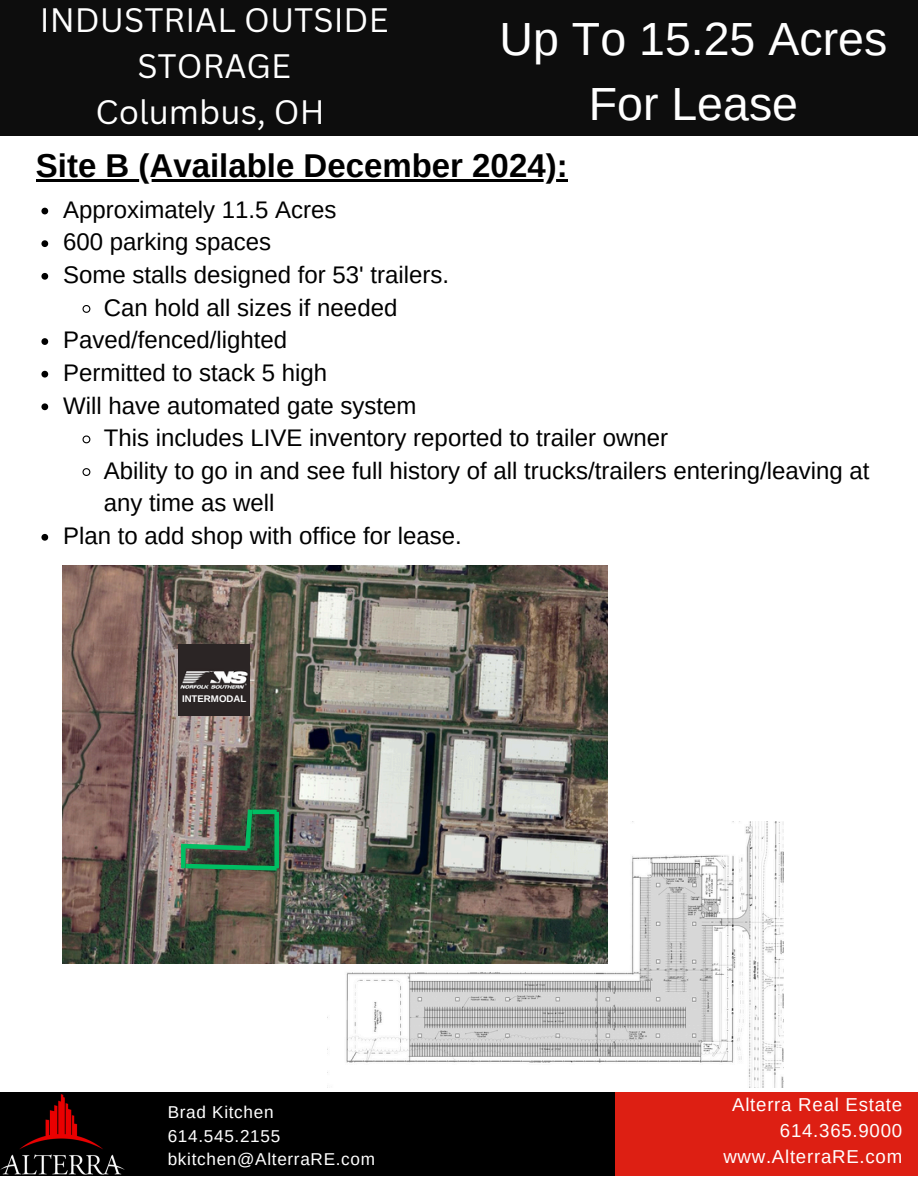
<style>
.page{position:relative;width:918px;height:1188px;background:#fff}
.page>*{position:absolute;margin:0;border:0;box-sizing:border-box;transform-origin:0 0}
.t1{font:46.5px/64.2px "Arimo";color:#fff;text-align:center}
.t2{font:33px/46.2px "Canva Sans";color:#fff;text-align:center}
.t3{font:700 33px "Arimo";color:#000}
.t4{font:24px/32.7px "Arimo";color:#000}
.t5{font:18.75px/25.8px "Arimo";letter-spacing:.04em;color:#fff;text-align:right}
.t6{font:17.1px/23.7px "Arimo";letter-spacing:.04em;color:#fff}
.t7{font:700 9.6px "Arimo";color:#fff}
</style>
<div class="page">
<div style="left:0;top:1092px;width:617px;height:84px;background:#000"></div>
<div style="left:615px;top:1092px;width:303px;height:84px;background:#dd1f13"></div>
<img style="left:0;top:1094px;width:125px;height:80px">
<div style="left:0;top:0;width:918px;height:136px;background:#0d0d0d"></div>
<img style="left:327px;top:822px;width:456px;height:265px">
<img style="left:63px;top:565px;width:544px;height:399px">
<svg style="left:181px;top:861px;width:100px;height:12px"></svg>
<div style="left:274px;top:812px;width:5px;height:56px;background:#00bf63"></div>
<hr style="left:252px;top:810px;width:25px;height:4px;background:#00bf63">
<img style="left:176px;top:805px;width:79px;height:48px">
<div style="left:181px;top:846px;width:5px;height:22px;background:#00bf63"></div>
<img style="left:179px;top:644px;width:70px;height:71px">
<hr style="left:36px;top:179px;width:532px;height:3px;background:#000">
<svg style="left:41px;top:208px;width:7px;height:6px"></svg>
<svg style="left:41px;top:240px;width:7px;height:7px"></svg>
<svg style="left:41px;top:273px;width:7px;height:7px"></svg>
<svg style="left:82px;top:305px;width:9px;height:8px"></svg>
<svg style="left:41px;top:338px;width:7px;height:7px"></svg>
<svg style="left:41px;top:371px;width:7px;height:7px"></svg>
<svg style="left:41px;top:403px;width:7px;height:7px"></svg>
<svg style="left:82px;top:435px;width:9px;height:9px"></svg>
<svg style="left:82px;top:468px;width:9px;height:8px"></svg>
<svg style="left:41px;top:534px;width:7px;height:7px"></svg>
<p class="t2" style="left:40px;top:-4px;width:350px">INDUSTRIAL OUTSIDE<br>STORAGE<br>Columbus, OH</p>
<p class="t1" style="left:500px;top:7px;width:389px">Up To 15.25 Acres<br>For Lease</p>
<p class="t3" style="left:36px;top:147px;width:533px">Site B (Available December 2024):</p>
<p class="t4" style="left:63px;top:193px;width:275px">Approximately 11.5 Acres</p>
<p class="t4" style="left:63px;top:226px;width:210px">600 parking spaces</p>
<p class="t4" style="left:63px;top:258px;width:387px">Some stalls designed for 53' trailers.</p>
<p class="t4" style="left:104px;top:291px;width:295px">Can hold all sizes if needed</p>
<p class="t4" style="left:63px;top:324px;width:226px">Paved/fenced/lighted</p>
<h5 class="t4" style="left:63px;top:356px;width:266px">Permitted to stack 5 high</h5>
<p class="t4" style="left:63px;top:389px;width:355px">Will have automated gate system</p>
<p class="t4" style="left:104px;top:421px;width:566px">This includes LIVE inventory reported to trailer owner</p>
<p class="t4" style="left:104px;top:454px;width:767px">Ability to go in and see full history of all trucks/trailers entering/leaving at any time as well</p>
<p class="t4" style="left:63px;top:519px;width:400px">Plan to add shop with office for lease.</p>
<p class="t7" style="left:182px;top:693px;width:66px">INTERMODAL</p>
<p class="t6" style="left:168px;top:1100px;width:209px">Brad Kitchen<br>614.545.2155 bkitchen@AlterraRE.com</p>
<p class="t5" style="left:723px;top:1092px;width:180px">Alterra Real Estate<br>614.365.9000 www.AlterraRE.com</p>
</div>
